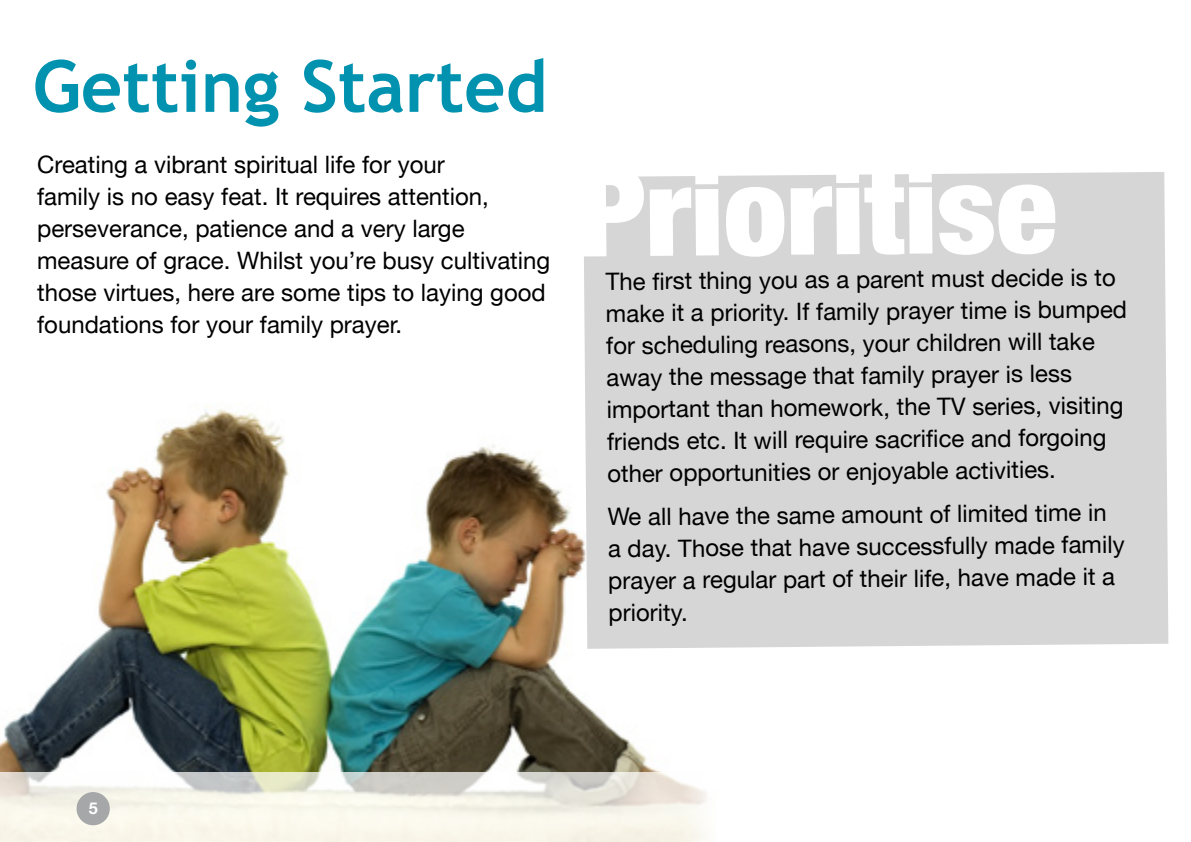
<style>
.page{position:relative;width:1191px;height:842px;background:#fff}
.page>*{position:absolute;margin:0;border:0;box-sizing:border-box;transform-origin:0 0}
.t1{font:700 72px "Trebuchet MS";color:#0092ae}
.t2{font:24px/32px "Helvetica Neue LT";letter-spacing:-.01em;color:#000}
.t3{font:700 16.2px "Helvetica Neue LT";color:#fff}
</style>
<div class="page">
<img style="left:0;top:406px;width:662px;height:366px">
<div style="left:583px;top:172px;width:585px;height:477px;background:#d6d6d6"></div>
<svg style="left:583px;top:172px;width:472px;height:85px"></svg>
<svg style="left:0;top:772px;width:707px;height:70px;fill:#f9f6ea"></svg>
<div style="left:77px;top:792px;width:33px;height:33px;background:#a5a7a8;border-radius:50%"></div>
<h1 class="t1" style="left:33px;top:41px;width:516px">Getting Started</h1>
<p class="t2" style="left:37px;top:148px;width:514px">Creating a vibrant spiritual life for your<br>family is no easy feat. It requires attention, perseverance, patience and a very large measure of grace. Whilst you’re busy cultivating those virtues, here are some tips to laying good foundations for your family prayer.</p>
<p class="t2" style="left:605px;top:263px;width:523px">The first thing you as a parent must decide is to make it a priority. If family prayer time is bumped for scheduling reasons, your children will take away the message that family prayer is less important than homework, the TV series, visiting friends etc. It will require sacrifice and forgoing other opportunities or enjoyable activities.</p>
<p class="t2" style="left:608px;top:498px;width:518px;line-height:32.6px">We all have the same amount of limited time in a day. Those that have successfully made family prayer a regular part of their life, have made it a priority.</p>
<p class="t3" style="left:89px;top:798px;width:11px">5</p>
</div>
